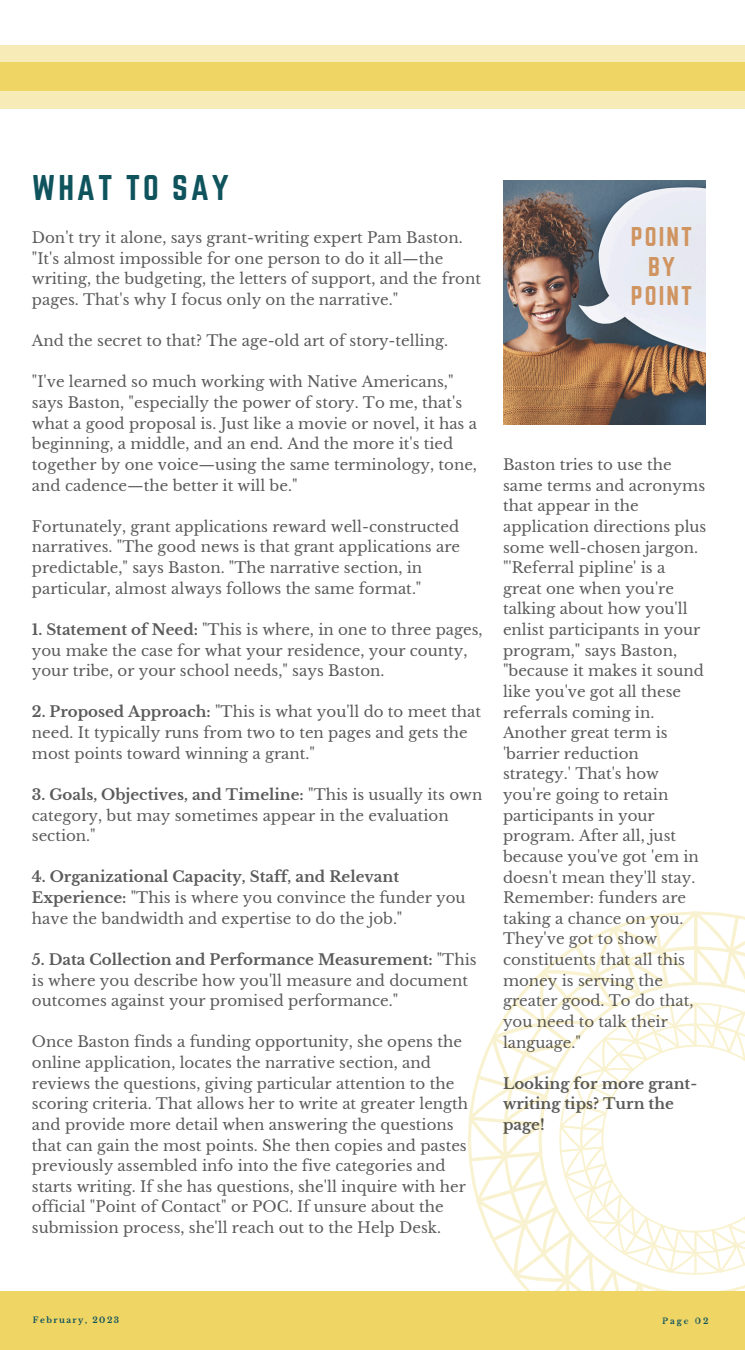
<style>
.page{position:relative;width:745px;height:1350px;background:#fff}
.page>*{position:absolute;margin:0;border:0;box-sizing:border-box;transform-origin:0 0}
.t1{font:31.25px "Norwester";letter-spacing:.09em;color:#0f535d}
.t2{font:23.75px/29px "Norwester";letter-spacing:.09em;color:#d09461;text-align:center}
.t3{font:15px/20.6px "Libre Baskerville";color:#000}
.t4{font:700 15px/20.6px "Libre Baskerville";color:#000}
.t5{font:700 8.25px "Libre Baskerville";letter-spacing:.18em;color:#0f535d}
.s1{font-weight:700}
</style>
<div class="page">
<div style="left:0;top:1291px;width:744px;height:59px;background:#eed564"></div>
<div style="left:0;top:46px;width:744px;height:62px;background:#f7ebb7"></div>
<div style="left:0;top:63px;width:744px;height:28px;background:#eed564"></div>
<svg style="left:468px;top:911px;width:276px;height:380px"></svg>
<img style="left:503px;top:180px;width:202px;height:245px">
<h1 class="t1" style="left:32px;top:168px;width:198px">WHAT TO SAY</h1>
<p class="t3" style="left:32px;top:228px;width:450px">Don't try it alone, says grant-writing expert Pam Baston. "It's almost impossible for one person to do it all—the writing, the budgeting, the letters of support, and the front pages. That's why I focus only on the narrative."</p>
<p class="t3" style="left:32px;top:331px;width:417px">And the secret to that? The age-old art of story-telling.</p>
<p class="t3" style="left:32px;top:372px;width:446px">"I've learned so much working with Native Americans," says Baston, "especially the power of story. To me, that's what a good proposal is. Just like a movie or novel, it has a beginning, a middle, and an end. And the more it's tied together by one voice—using the same terminology, tone, and cadence—the better it will be."</p>
<p class="t3" style="left:32px;top:516px;width:429px">Fortunately, grant applications reward well-constructed narratives. "The good news is that grant applications are predictable," says Baston. "The narrative section, in particular, almost always follows the same format."</p>
<p class="t3" style="left:32px;top:619px;width:452px"><span class="s1">1. Statement of Need:</span> "This is where, in one to three pages, you make the case for what your residence, your county, your tribe, or your school needs," says Baston.</p>
<p class="t3" style="left:32px;top:702px;width:450px"><span class="s1">2. Proposed Approach:</span> "This is what you'll do to meet that need. It typically runs from two to ten pages and gets the most points toward winning a grant."</p>
<p class="t3" style="left:32px;top:784px;width:452px"><span class="s1">3. Goals, Objectives, and Timeline:</span> "This is usually its own category, but may sometimes appear in the evaluation section."</p>
<p class="t3" style="left:32px;top:867px;width:435px"><span class="s1">4. Organizational Capacity, Staff, and Relevant<br>Experience:</span> "This is where you convince the funder you have the bandwidth and expertise to do the job."</p>
<p class="t3" style="left:32px;top:949px;width:446px"><span class="s1">5. Data Collection and Performance Measurement:</span> "This is where you describe how you'll measure and document outcomes against your promised performance."</p>
<p class="t3" style="left:32px;top:1032px;width:438px">Once Baston finds a funding opportunity, she opens the online application, locates the narrative section, and reviews the questions, giving particular attention to the scoring criteria. That allows her to write at greater length and provide more detail when answering the questions that can gain the most points. She then copies and pastes previously assembled info into the five categories and starts writing. If she has questions, she'll inquire with her official "Point of Contact" or POC. If unsure about the submission process, she'll reach out to the Help Desk.</p>
<p class="t2" style="left:630px;top:222px;width:63px">POINT<br>BY<br>POINT</p>
<p class="t3" style="left:503px;top:454px;width:205px">Baston tries to use the same terms and acronyms that appear in the application directions plus some well-chosen jargon. "'Referral pipline' is a great one when you're talking about how you'll enlist participants in your program," says Baston, "because it makes it sound like you've got all these referrals coming in.<br>Another great term is 'barrier reduction strategy.' That's how you're going to retain participants in your program. After all, just because you've got 'em in doesn't mean they'll stay.<br>Remember: funders are taking a chance on you.<br>They've got to show constituents that all this money is serving the greater good. To do that, you need to talk their language."</p>
<p class="t4" style="left:503px;top:1073px;width:195px">Looking for more grant&shy;writing tips? Turn the page!</p>
<p class="t5" style="left:33px;top:1315px;width:88px">February, 2023</p>
<p class="t5" style="left:662px;top:1316px;width:48px">Page 02</p>
</div>
